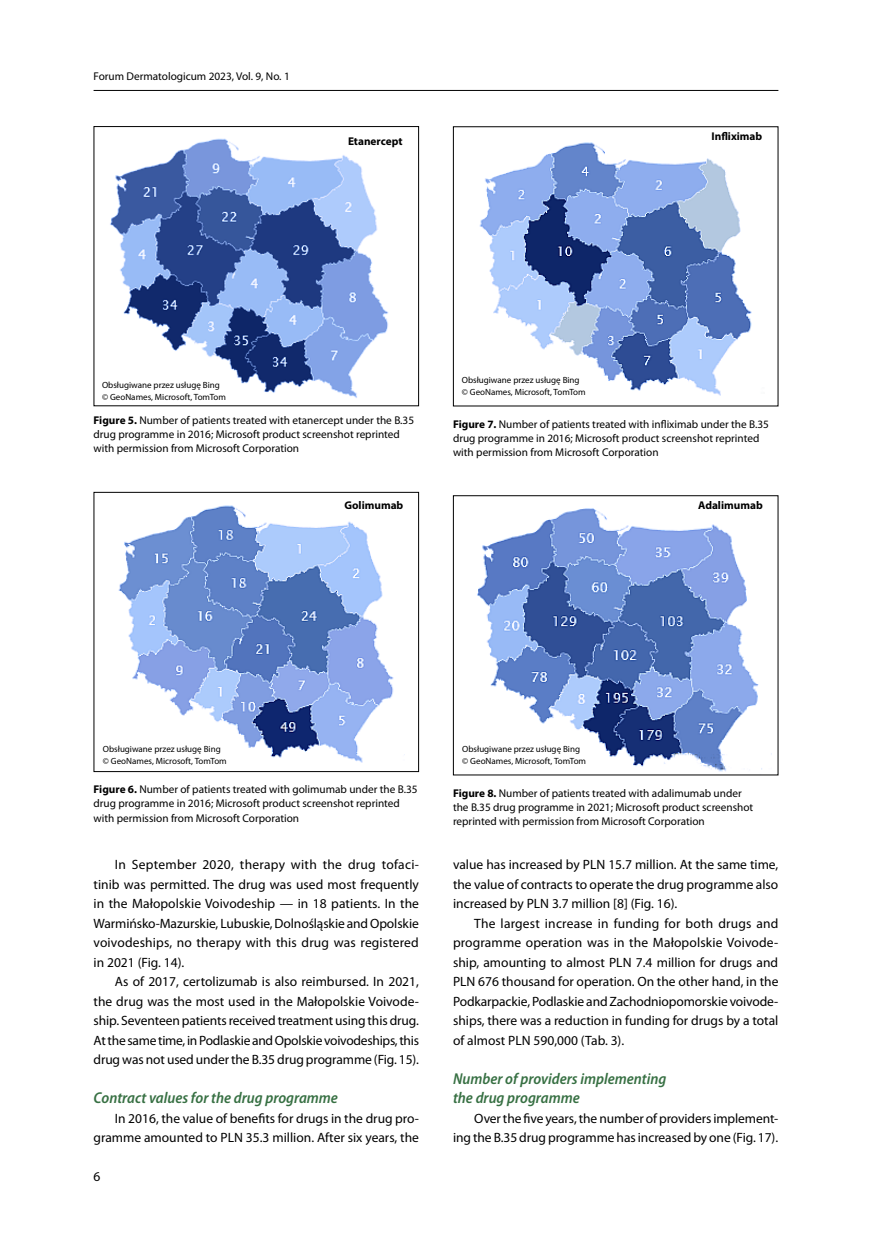
<style>
.page{position:relative;width:872px;height:1234px;background:#fff}
.page>*{position:absolute;margin:0;border:0;box-sizing:border-box;transform-origin:0 0}
.t1{font:italic 600 semi-condensed 15.75px/19.5px "Myriad Pro";color:#377043}
.t2{font:13.5px/19.5px "Myriad Pro";color:#000;text-align:justify}
.t3{font:11.25px/14.2px "Myriad Pro";color:#000}
.t4{font:700 11.25px "Myriad Pro";color:#000}
.t5{font:9px/12px "Myriad Pro";color:#000}
.s1{font-weight:700}
</style>
<div class="page">
<hr style="left:94px;top:90px;width:684px;height:1px;background:#000">
<div style="left:94px;top:126px;width:325px;height:280px;border:1px solid #000"></div>
<img style="left:110px;top:138px;width:279px;height:260px">
<img style="left:479px;top:142px;width:273px;height:254px">
<div style="left:94px;top:492px;width:325px;height:279px;border:1px solid #000"></div>
<img style="left:118px;top:505px;width:276px;height:258px">
<img style="left:465px;top:496px;width:306px;height:279px">
<p class="t3" style="left:94px;top:70px;width:198px">Forum Dermatologicum 2023, Vol. 9, No. 1</p>
<p class="t4" style="left:348px;top:135px;width:56px">Etanercept</p>
<p class="t5" style="left:102px;top:378px;width:125px">Obsługiwane przez usługę Bing © GeoNames, Microsoft, TomTom</p>
<p class="t5" style="left:462px;top:373px;width:125px">Obsługiwane przez usługę Bing © GeoNames, Microsoft, TomTom</p>
<p class="t4" style="left:711px;top:130px;width:52px">Infliximab</p>
<p class="t3" style="left:94px;top:413px;width:322px"><span class="s1">Figure 5.</span> Number of patients treated with etanercept under the B.35 drug programme in 2016; Microsoft product screenshot reprinted with permission from Microsoft Corporation</p>
<p class="t3" style="left:453px;top:417px;width:317px"><span class="s1">Figure 7.</span> Number of patients treated with infliximab under the B.35 drug programme in 2016; Microsoft product screenshot reprinted with permission from Microsoft Corporation</p>
<p class="t5" style="left:103px;top:743px;width:125px">Obsługiwane przez usługę Bing © GeoNames, Microsoft, TomTom</p>
<p class="t4" style="left:344px;top:499px;width:60px">Golimumab</p>
<p class="t5" style="left:462px;top:743px;width:125px">Obsługiwane przez usługę Bing © GeoNames, Microsoft, TomTom</p>
<p class="t4" style="left:698px;top:499px;width:66px">Adalimumab</p>
<p class="t3" style="left:94px;top:782px;width:326px"><span class="s1">Figure 6.</span> Number of patients treated with golimumab under the B.35 drug programme in 2016; Microsoft product screenshot reprinted with permission from Microsoft Corporation</p>
<p class="t3" style="left:453px;top:785px;width:302px"><span class="s1">Figure 8.</span> Number of patients treated with adalimumab under the B.35 drug programme in 2021; Microsoft product screenshot reprinted with permission from Microsoft Corporation</p>
<p class="t2" style="left:94px;top:855px;width:327px;text-indent:21px">In September 2020, therapy with the drug tofaci&shy;tinib was permitted. The drug was used most frequently in the Małopolskie Voivodeship — in 18 patients. In the Warmińsko-Mazurskie, Lubuskie, Dolnośląskie and Opolskie voivodeships, no therapy with this drug was registered in 2021 (Fig. 14).</p>
<p class="t2" style="left:94px;top:972px;width:327px;text-indent:21px">As of 2017, certolizumab is also reimbursed. In 2021, the drug was the most used in the Małopolskie Voivode&shy;ship. Seventeen patients received treatment using this drug.<br>At the same time, in Podlaskie and Opolskie voivodeships, this drug was not used under the B.35 drug programme (Fig. 15).</p>
<p class="t1" style="left:94px;top:1088px;width:246px">Contract values for the drug programme</p>
<p class="t2" style="left:94px;top:1108px;width:327px;text-align:right">In 2016, the value of benefits for drugs in the drug pro&shy;gramme amounted to PLN 35.3 million. After six years, the</p>
<p class="t2" style="left:94px;top:1166px;width:8px">6</p>
<p class="t2" style="left:453px;top:855px;width:327px">value has increased by PLN 15.7 million. At the same time, the value of contracts to operate the drug programme also increased by PLN 3.7 million [8] (Fig. 16).</p>
<p class="t2" style="left:453px;top:913px;width:327px;text-indent:21px">The largest increase in funding for both drugs and programme operation was in the Małopolskie Voivode&shy;ship, amounting to almost PLN 7.4 million for drugs and PLN 676 thousand for operation. On the other hand, in the Podkarpackie, Podlaskie and Zachodniopomorskie voivode&shy;ships, there was a reduction in funding for drugs by a total of almost PLN 590,000 (Tab. 3).</p>
<p class="t1" style="left:453px;top:1068px;width:215px">Number of providers implementing the drug programme</p>
<p class="t2" style="left:453px;top:1108px;width:327px;text-align:right">Over the five years, the number of providers implement&shy;ing the B.35 drug programme has increased by one (Fig. 17).</p>
</div>
